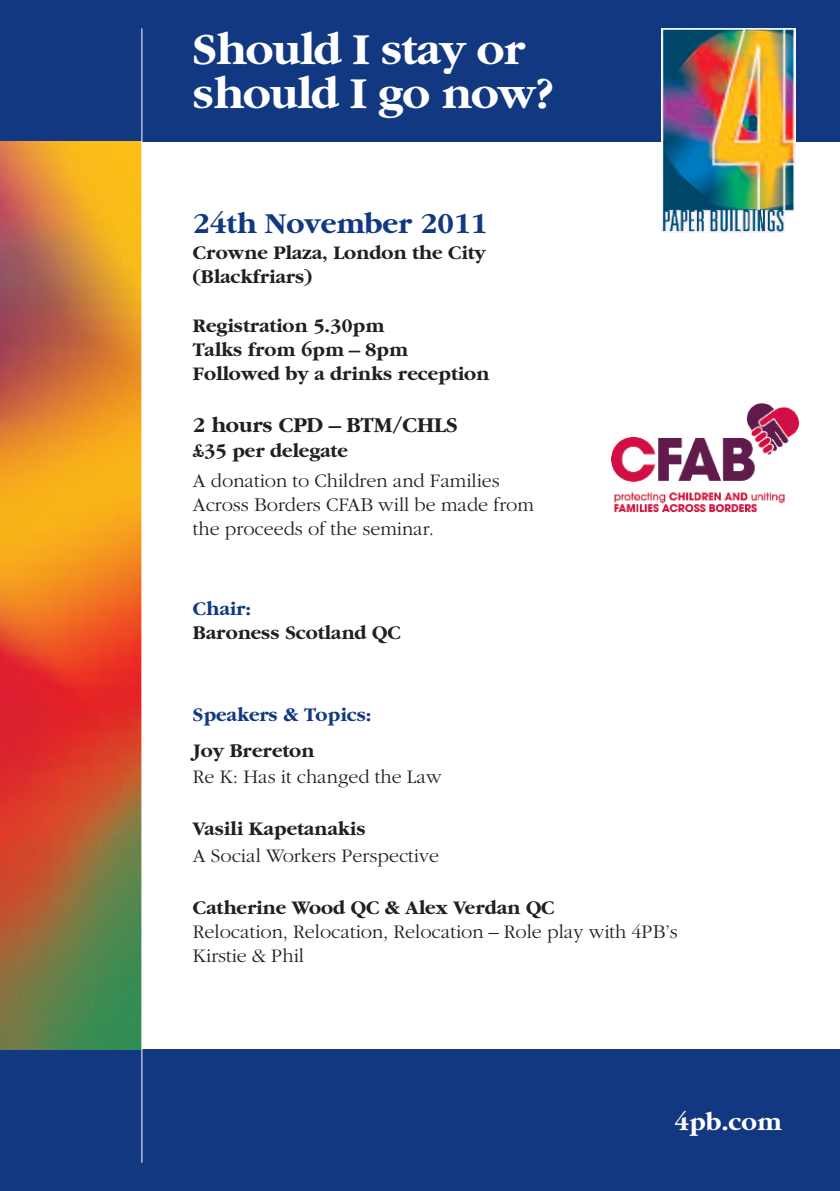
<style>
.page{position:relative;width:840px;height:1191px;background:#fff}
.page>*{position:absolute;margin:0;border:0;box-sizing:border-box;transform-origin:0 0}
.t1{font:700 46px/44px "Garamond";letter-spacing:-.015em;color:#fff}
.t2{font:700 30px "Garamond";color:#113880}
.t3{font:700 26px "Garamond";color:#fff}
.t4{font:700 22px "Garamond";color:#231f20}
.t5{font:300 20px/24px "Garamond";color:#231f20}
.t6{font:700 20px/24px "Garamond";color:#231f20}
.t7{font:700 20px "Garamond";color:#113880}
</style>
<div class="page">
<div style="left:0;top:0;width:839px;height:142px;background:#113880"></div>
<img style="left:661px;top:28px;width:133px;height:205px">
<div style="left:0;top:1049px;width:839px;height:142px;background:#113880"></div>
<img style="left:0;top:142px;width:141px;height:907px">
<hr style="left:141px;top:28px;width:1px;height:1134px;background:#fff">
<img style="left:611px;top:403px;width:188px;height:109px">
<h1 class="t1" style="left:193px;top:26px;width:363px">Should I stay or should I go now?</h1>
<h2 class="t2" style="left:193px;top:205px;width:296px">24th November 2011</h2>
<p class="t6" style="left:193px;top:240px;width:294px">Crowne Plaza, London the City (Blackfriars)</p>
<p class="t6" style="left:193px;top:312px;width:298px">Registration 5.30pm<br>Talks from 6pm – 8pm<br>Followed by a drinks reception</p>
<p class="t4" style="left:193px;top:411px;width:266px">2 hours CPD – BTM/CHLS</p>
<p class="t6" style="left:193px;top:438px;width:156px">£35 per delegate</p>
<p class="t5" style="left:193px;top:468px;width:342px">A donation to Children and Families<br>Across Borders CFAB will be made from the proceeds of the seminar.</p>
<p class="t7" style="left:193px;top:596px;width:60px">Chair:</p>
<p class="t6" style="left:193px;top:620px;width:209px">Baroness Scotland QC</p>
<p class="t7" style="left:193px;top:702px;width:180px">Speakers &amp; Topics:</p>
<p class="t6" style="left:193px;top:737px;width:123px">Joy Brereton</p>
<p class="t5" style="left:193px;top:764px;width:250px">Re K: Has it changed the Law</p>
<p class="t6" style="left:193px;top:816px;width:174px">Vasili Kapetanakis</p>
<p class="t5" style="left:193px;top:843px;width:247px">A Social Workers Perspective</p>
<p class="t6" style="left:193px;top:895px;width:363px">Catherine Wood QC &amp; Alex Verdan QC</p>
<p class="t5" style="left:193px;top:919px;width:486px">Relocation, Relocation, Relocation – Role play with 4PB’s<br>Kirstie &amp; Phil</p>
<h3 class="t3" style="left:674px;top:1105px;width:109px">4pb.com</h3>
</div>
